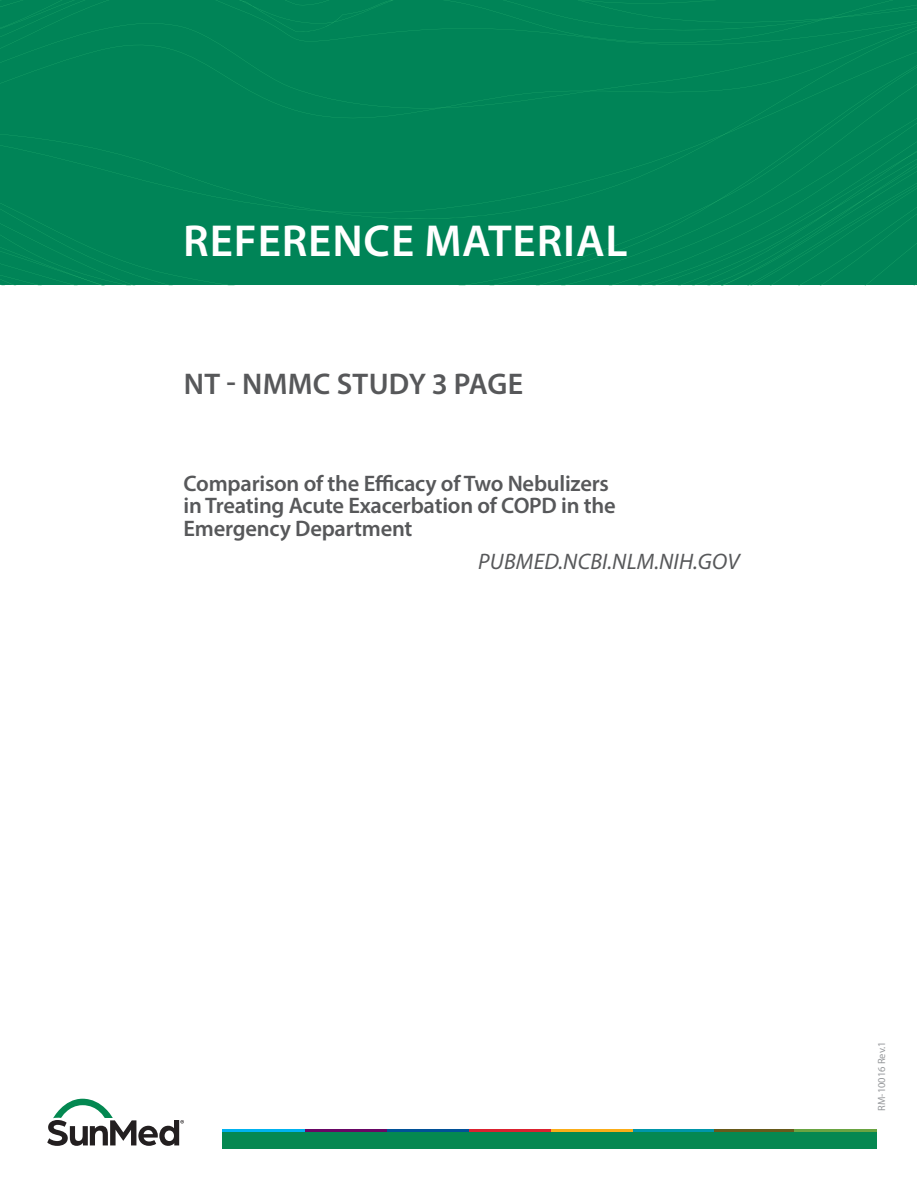
<style>
.page{position:relative;width:918px;height:1188px;background:#fff}
.page>*{position:absolute;margin:0;border:0;box-sizing:border-box;transform-origin:0 0}
.t1{font:600 45px "Myriad Pro";letter-spacing:.02em;color:#fff}
.t2{font:600 30px "Myriad Pro";letter-spacing:.01em;color:#57585a}
.t3{font:600 22.5px/22.5px "Myriad Pro";letter-spacing:-.01em;color:#57585a}
.t4{font:italic 22.5px "Myriad Pro";letter-spacing:.01em;color:#57585a}
.t5{font:10.5px "Myriad Pro";color:#97999c}
</style>
<div class="page">
<div style="left:0;top:1px;width:916px;height:8px;background:#008457"></div>
<div style="left:0;top:9px;width:916px;height:21px;background:#008457"></div>
<div style="left:0;top:30px;width:916px;height:27px;background:#008457"></div>
<div style="left:0;top:57px;width:916px;height:8px;background:#008457"></div>
<div style="left:0;top:65px;width:916px;height:41px;background:#008457"></div>
<div style="left:0;top:106px;width:916px;height:24px;background:#008457"></div>
<div style="left:0;top:130px;width:916px;height:36px;background:#008457"></div>
<div style="left:0;top:166px;width:916px;height:57px;background:#008457"></div>
<div style="left:0;top:223px;width:916px;height:49px;background:#008457"></div>
<div style="left:0;top:272px;width:916px;height:13px;background:#008457"></div>
<svg style="left:47px;top:1099px;width:137px;height:47px"></svg>
<hr style="left:305px;top:1130px;width:82px;height:3px;background:#690765">
<hr style="left:387px;top:1130px;width:82px;height:3px;background:#015198">
<hr style="left:469px;top:1130px;width:82px;height:3px;background:#db2230">
<hr style="left:551px;top:1130px;width:83px;height:3px;background:#faad19">
<hr style="left:634px;top:1130px;width:82px;height:3px;background:#0096aa">
<hr style="left:714px;top:1130px;width:82px;height:3px;background:#675a1b">
<hr style="left:795px;top:1130px;width:82px;height:3px;background:#6aa442">
<hr style="left:222px;top:1130px;width:83px;height:3px;background:#00b2ef">
<div style="left:222px;top:1132px;width:655px;height:16px;background:#058851"></div>
<h1 class="t1" style="left:183px;top:212px;width:446px">REFERENCE MATERIAL</h1>
<h2 class="t2" style="left:184px;top:365px;width:341px">NT - NMMC STUDY 3 PAGE</h2>
<p class="t3" style="left:184px;top:472px;width:434px">Comparison of the Efficacy of Two Nebulizers in Treating Acute Exacerbation of COPD in the<br>Emergency Department</p>
<p class="t4" style="left:478px;top:548px;width:263px">PUBMED.NCBI.NLM.NIH.GOV</p>
<p class="t5" style="left:875px;top:1111px;width:71px;rotate:-90deg">RM-10016 Rev.1</p>
</div>
